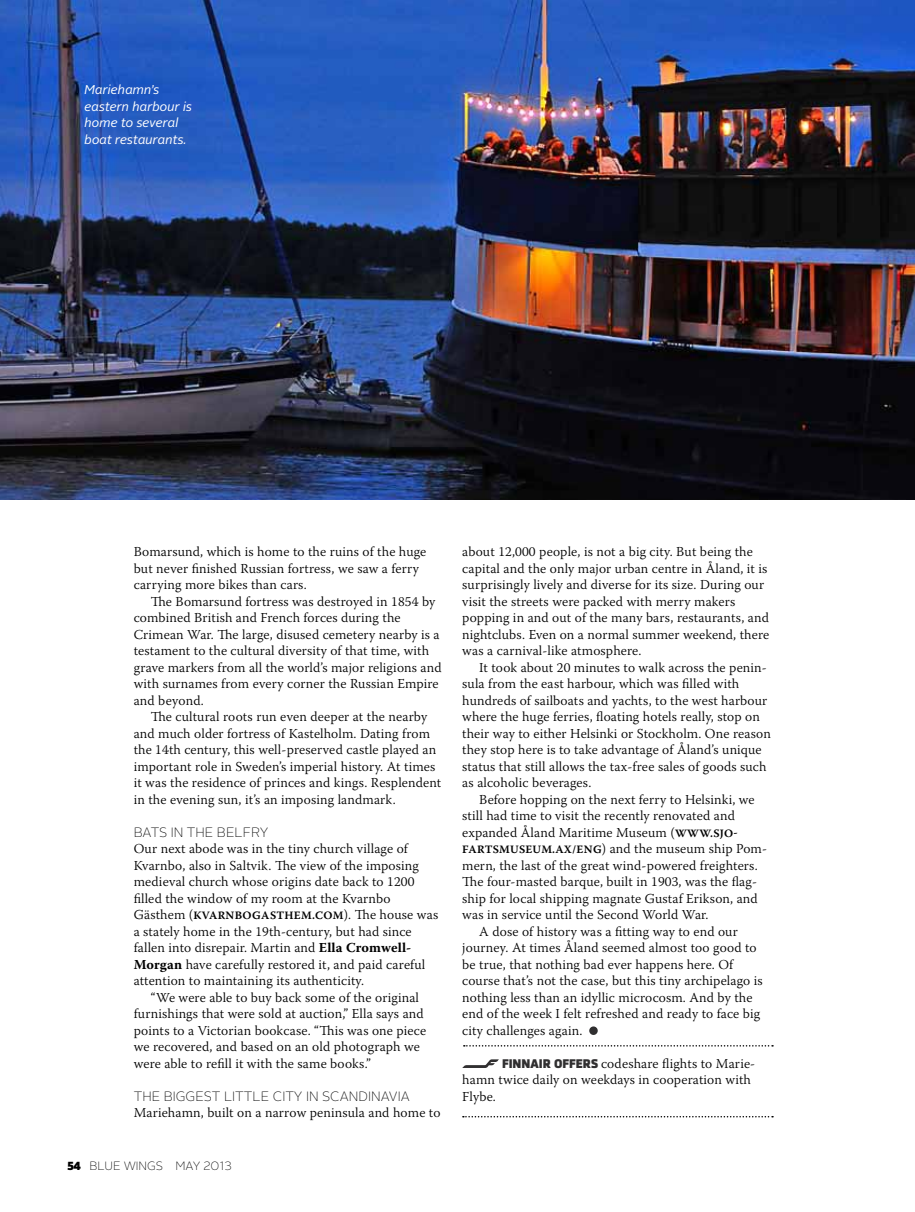
<style>
.page{position:relative;width:915px;height:1212px;background:#fff}
.page>*{position:absolute;margin:0;border:0;box-sizing:border-box;transform-origin:0 0}
.t1{font:300 13.65px/16.5px "Warnock Pro";letter-spacing:.01em;color:#000}
.t2{font:100 13.5px "Alright Sans";color:#000}
.t3{font:italic 12.75px/16.5px "Alright Sans";color:#fff}
.t4{font:100 12px "Alright Sans";color:#000}
.s1{font-family:"Warnock Pro Semibold Capt";font-weight:400;font-size:11.25px}
.s2{font-weight:700}
.s3{font-family:"Sentico Sans DT";font-weight:800}
.s4{font-family:"Sentico Sans DT";font-weight:800;font-size:12.75px;color:#302f30}
</style>
<div class="page">
<img style="left:0;top:0;width:914px;height:500px">
<div style="left:589px;top:1026px;width:8px;height:9px;background:#302f30;border-radius:50%"></div>
<svg style="left:462px;top:1059px;width:36px;height:9px"></svg>
<svg style="left:463px;top:1045px;width:309px;height:1px"></svg>
<svg style="left:462px;top:1116px;width:310px;height:1px"></svg>
<p class="t3" style="left:84px;top:82px;width:109px">Mariehamn’s eastern harbour is home to several boat restaurants.</p>
<p class="t1" style="left:134px;top:543px;width:294px">Bomarsund, which is home to the ruins of the huge but never finished Russian fortress, we saw a ferry carrying more bikes than cars.</p>
<p class="t1" style="left:134px;top:593px;width:309px;text-indent:17px">The Bomarsund fortress was destroyed in 1854 by combined British and French forces during the Crimean War. The large, disused cemetery nearby is a testament to the cultural diversity of that time, with grave markers from all the world’s major religions and with surnames from every corner the Russian Empire and beyond.</p>
<p class="t1" style="left:134px;top:708px;width:309px;text-indent:17px">The cultural roots run even deeper at the nearby and much older fortress of Kastelholm. Dating from the 14th century, this well-preserved castle played an important role in Sweden’s imperial history. At times it was the residence of princes and kings. Resplendent in the evening sun, it’s an imposing landmark.</p>
<p class="t2" style="left:134px;top:823px;width:135px">BATS IN THE BELFRY</p>
<p class="t1" style="left:134px;top:840px;width:306px">Our next abode was in the tiny church village of Kvarnbo, also in Saltvik. The view of the imposing medieval church whose origins date back to 1200 filled the window of my room at the Kvarnbo Gästhem (<span class="s1">KVARNBOGASTHEM.COM</span>). The house was a stately home in the 19th-century, but had since fallen into disrepair. Martin and <span class="s2">Ella Cromwell-Morgan</span> have carefully restored it, and paid careful attention to maintaining its authenticity.</p>
<p class="t1" style="left:134px;top:989px;width:294px;text-indent:17px">“We were able to buy back some of the original furnishings that were sold at auction,” Ella says and points to a Victorian bookcase. “This was one piece we recovered, and based on an old photograph we were able to refill it with the same books.”</p>
<p class="t2" style="left:134px;top:1087px;width:276px">THE BIGGEST LITTLE CITY IN SCAN DINAVIA</p>
<p class="t1" style="left:134px;top:1104px;width:308px">Mariehamn, built on a narrow peninsula and home to</p>
<p class="t4" style="left:67px;top:1158px;width:39px"><span class="s3">54</span> BLUE</p>
<p class="t4" style="left:124px;top:1158px;width:110px">WI NGS MAY 2013</p>
<p class="t1" style="left:462px;top:543px;width:308px">about 12,000 people, is not a big city. But being the capital and the only major urban centre in Åland, it is surprisingly lively and diverse for its size. During our visit the streets were packed with merry makers popping in and out of the many bars, restaurants, and nightclubs. Even on a normal summer weekend, there was a carnival-like atmosphere.</p>
<p class="t1" style="left:462px;top:659px;width:310px;text-indent:17px">It took about 20 minutes to walk across the penin&shy;sula from the east harbour, which was filled with hundreds of sailboats and yachts, to the west harbour where the huge ferries, floating hotels really, stop on their way to either Helsinki or Stockholm. One reason they stop here is to take advantage of Åland’s unique status that still allows the tax-free sales of goods such as alcoholic beverages.</p>
<p class="t1" style="left:479px;top:791px;width:277px">Before hopping on the next ferry to Helsinki, we</p>
<p class="t1" style="left:462px;top:807px;width:274px">still had time to visit the recently renovated and</p>
<p class="t1" style="left:462px;top:824px;width:277px">expanded Åland Maritime Museum (<span class="s1">WWW.SJO-</span></p>
<p class="t1" style="left:462px;top:840px;width:306px"><span class="s1">FARTSMUSEUM.AX/ENG</span>) and the museum ship Pom-</p>
<p class="t1" style="left:462px;top:857px;width:297px">mern, the last of the great wind-powered freighters.</p>
<p class="t1" style="left:462px;top:873px;width:296px">The four-masted barque, built in 1903, was the flag-</p>
<p class="t1" style="left:462px;top:890px;width:297px">ship for local shipping magnate Gustaf Erikson, and</p>
<p class="t1" style="left:462px;top:906px;width:248px">was in service until the Second World War.</p>
<p class="t1" style="left:479px;top:923px;width:260px">A dose of history was a fitting way to end our</p>
<p class="t1" style="left:462px;top:939px;width:296px">journey. At times Åland seemed almost too good to</p>
<p class="t1" style="left:462px;top:956px;width:272px">be true, that nothing bad ever happens here. Of</p>
<p class="t1" style="left:462px;top:972px;width:302px">course that’s not the case, but this tiny archipelago is</p>
<p class="t1" style="left:462px;top:989px;width:292px">nothing less than an idyllic microcosm. And by the</p>
<p class="t1" style="left:462px;top:1005px;width:299px">end of the week I felt refreshed and ready to face big</p>
<p class="t1" style="left:462px;top:1022px;width:121px">city challenges again.</p>
<p class="t1" style="left:462px;top:1055px;width:294px;text-indent:40px"><span class="s4">FINNAIR OFFERS</span> codeshare flights to Marie&shy;hamn twice daily on weekdays in cooperation with<br>Flybe.</p>
</div>
